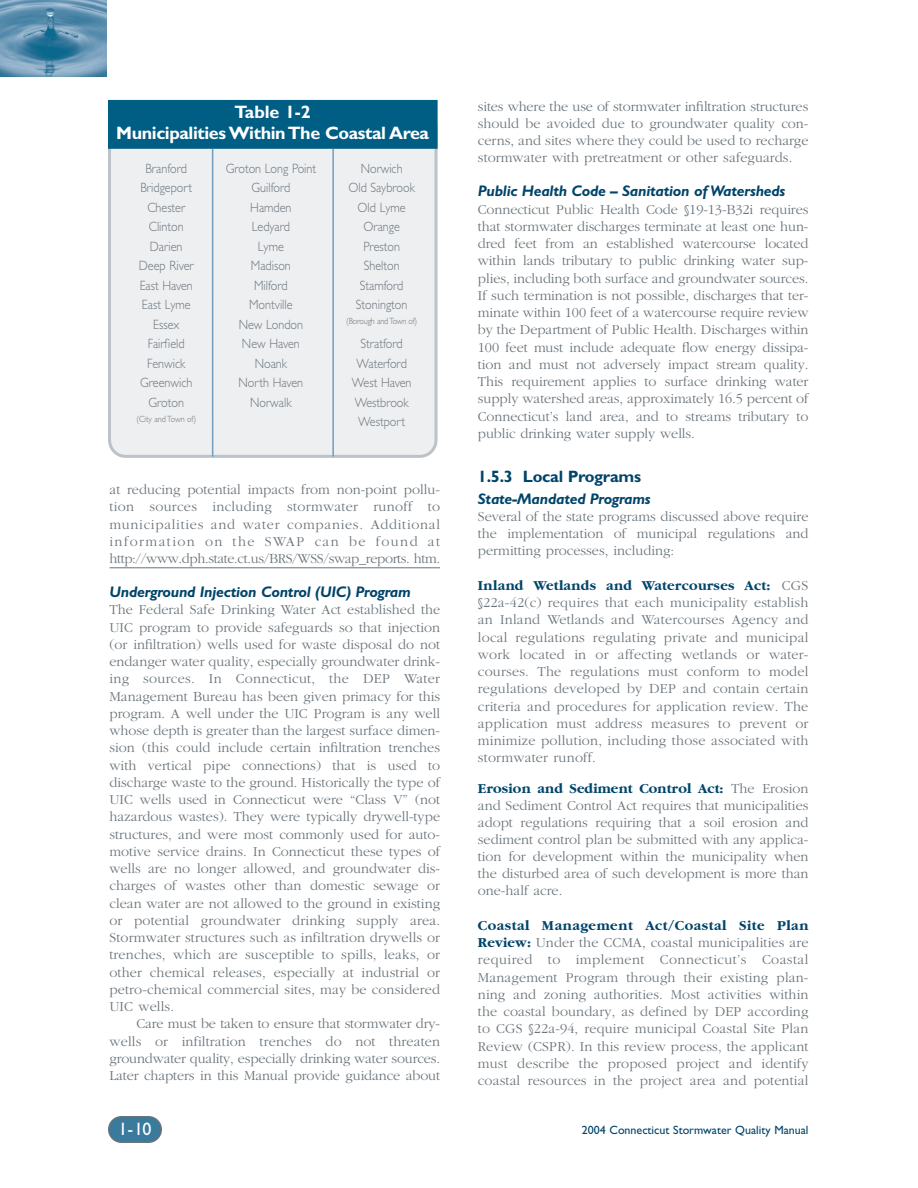
<style>
.page{position:relative;width:918px;height:1188px;background:#fff}
.page>*{position:absolute;margin:0;border:0;box-sizing:border-box;transform-origin:0 0}
.t1{font:700 18px/21.6px "Gill Sans";letter-spacing:-.02em;color:#fff;text-align:center}
.t2{font:18px "Gill Sans";color:#fff}
.t3{font:700 16.5px "Gill Sans";letter-spacing:-.015em;color:#00446a}
.t4{font:italic 700 15.3px "Gill Sans";letter-spacing:-.015em;color:#00446a}
.t5{font:300 14.25px/17.2px "Garamond";color:#6a747b;text-align:justify}
.t6{font:300 13.5px "Gill Sans";color:#6a747b;scale:.9 1}
.t7{font:12px "Gill Sans";color:#00446a}
.t8{font:300 9px "Gill Sans";letter-spacing:-.02em;color:#6a747b;scale:.9 1}
.t9{font:300 9px "Gill Sans";color:#6a747b;scale:.9 1}
.s1{font-weight:700;color:#00446a}
</style>
<div class="page">
<svg style="left:108px;top:1116px;width:54px;height:27px"></svg>
<hr style="left:110px;top:568px;width:330px;height:1px;background:#6a747b">
<img style="left:0;top:0;width:107px;height:76px">
<div style="left:108px;top:149px;width:330px;height:309px;background:#edeff1"></div>
<div style="left:109px;top:101px;width:328px;height:47px;background:#005d83"></div>
<div style="left:108px;top:100px;width:330px;height:49px;border:2px solid #005d83"></div>
<hr style="left:212px;top:149px;width:1px;height:308px;background:#729dba">
<hr style="left:332px;top:149px;width:2px;height:308px;background:#729dba">
<p class="t1" style="left:116px;top:103px;width:315px">Table 1-2<br>Municipalities Within The Coastal Area</p>
<p class="t6" style="left:146px;top:164px;width:48px">Branford</p>
<p class="t6" style="left:226px;top:164px;width:102px">Groton Long Point</p>
<p class="t6" style="left:361px;top:164px;width:48px">Norwich</p>
<p class="t6" style="left:140px;top:183px;width:59px">Bridgeport</p>
<p class="t6" style="left:251px;top:183px;width:45px">Guilford</p>
<p class="t6" style="left:348px;top:183px;width:75px">Old Saybrook</p>
<p class="t6" style="left:147px;top:203px;width:44px">Chester</p>
<p class="t6" style="left:250px;top:203px;width:47px">Hamden</p>
<p class="t6" style="left:358px;top:203px;width:55px">Old Lyme</p>
<p class="t6" style="left:149px;top:222px;width:40px">Clinton</p>
<p class="t6" style="left:252px;top:222px;width:44px">Ledyard</p>
<p class="t6" style="left:363px;top:222px;width:42px">Orange</p>
<p class="t6" style="left:150px;top:242px;width:38px">Darien</p>
<p class="t6" style="left:258px;top:242px;width:30px">Lyme</p>
<p class="t6" style="left:363px;top:242px;width:42px">Preston</p>
<p class="t6" style="left:139px;top:261px;width:62px">Deep River</p>
<p class="t6" style="left:251px;top:261px;width:46px">Madison</p>
<p class="t6" style="left:364px;top:261px;width:41px">Shelton</p>
<p class="t6" style="left:140px;top:281px;width:61px">East Haven</p>
<p class="t6" style="left:254px;top:281px;width:39px">Milford</p>
<p class="t6" style="left:360px;top:281px;width:50px">Stamford</p>
<p class="t6" style="left:142px;top:300px;width:56px">East Lyme</p>
<p class="t6" style="left:249px;top:300px;width:50px">Montville</p>
<p class="t6" style="left:356px;top:300px;width:59px">Stonington</p>
<p class="t6" style="left:153px;top:320px;width:31px">Essex</p>
<p class="t6" style="left:239px;top:320px;width:73px">New London</p>
<p class="t8" style="left:346px;top:318px;width:80px">(Borough and Town of)</p>
<p class="t6" style="left:148px;top:339px;width:43px">Fairfield</p>
<p class="t6" style="left:242px;top:339px;width:66px">New Haven</p>
<p class="t6" style="left:361px;top:339px;width:48px">Stratford</p>
<p class="t6" style="left:147px;top:359px;width:44px">Fenwick</p>
<p class="t6" style="left:255px;top:359px;width:37px">Noank</p>
<p class="t6" style="left:357px;top:359px;width:57px">Waterford</p>
<p class="t6" style="left:140px;top:378px;width:60px">Greenwich</p>
<p class="t6" style="left:239px;top:378px;width:73px">North Haven</p>
<p class="t6" style="left:352px;top:378px;width:68px">West Haven</p>
<p class="t6" style="left:149px;top:398px;width:41px">Groton</p>
<p class="t6" style="left:250px;top:398px;width:47px">Norwalk</p>
<p class="t6" style="left:355px;top:398px;width:62px">Westbrook</p>
<p class="t9" style="left:136px;top:416px;width:68px">(City and Town of)</p>
<p class="t6" style="left:358px;top:417px;width:54px">Westport</p>
<p class="t5" style="left:110px;top:482px;width:332px">at reducing potential impacts from non-point pollu&shy;tion sources including stormwater runoff to municipalities and water companies. Additional information on the SWAP can be found at http://www.dph.state.ct.us/BRS/WSS/swap_reports. htm.</p>
<p class="t4" style="left:110px;top:587px;width:303px">Underground Injection Control (UIC) Program</p>
<p class="t5" style="left:110px;top:602px;width:332px">The Federal Safe Drinking Water Act established the UIC program to provide safeguards so that injection (or infiltration) wells used for waste disposal do not endanger water quality, especially groundwater drink&shy;ing sources. In Connecticut, the DEP Water Management Bureau has been given primacy for this program. A well under the UIC Program is any well whose depth is greater than the largest surface dimen&shy;sion (this could include certain infiltration trenches with vertical pipe connections) that is used to discharge waste to the ground. Historically the type of UIC wells used in Connecticut were “Class V” (not hazardous wastes). They were typically drywell-type structures, and were most commonly used for auto&shy;motive service drains. In Connecticut these types of wells are no longer allowed, and groundwater dis&shy;charges of wastes other than domestic sewage or clean water are not allowed to the ground in existing or potential groundwater drinking supply area.<br>Stormwater structures such as infiltration drywells or trenches, which are susceptible to spills, leaks, or other chemical releases, especially at industrial or petro-chemical commercial sites, may be considered UIC wells.</p>
<p class="t5" style="left:110px;top:1016px;width:332px;text-indent:27px">Care must be taken to ensure that stormwater dry&shy;wells or infiltration trenches do not threaten groundwater quality, especially drinking water sources.<br>Later chapters in this Manual provide guidance about</p>
<p class="t5" style="left:478px;top:99px;width:332px">sites where the use of stormwater infiltration structures should be avoided due to groundwater quality con&shy;cerns, and sites where they could be used to recharge stormwater with pretreatment or other safeguards.</p>
<p class="t4" style="left:478px;top:186px;width:309px">Public Health Code – Sanitation of Watersheds</p>
<p class="t5" style="left:478px;top:202px;width:332px">Connecticut Public Health Code §19-13-B32i requires that stormwater discharges terminate at least one hun&shy;dred feet from an established watercourse located within lands tributary to public drinking water sup&shy;plies, including both surface and groundwater sources.<br>If such termination is not possible, discharges that ter&shy;minate within 100 feet of a watercourse require review by the Department of Public Health. Discharges within 100 feet must include adequate flow energy dissipa&shy;tion and must not adversely impact stream quality.<br>This requirement applies to surface drinking water supply watershed areas, approximately 16.5 percent of Connecticut’s land area, and to streams tributary to public drinking water supply wells.</p>
<p class="t3" style="left:478px;top:471px;width:165px">1.5.3 Local Programs</p>
<p class="t4" style="left:478px;top:493px;width:174px">State-Mandated Programs</p>
<p class="t5" style="left:478px;top:509px;width:332px">Several of the state programs discussed above require the implementation of municipal regulations and permitting processes, including:</p>
<p class="t5" style="left:478px;top:578px;width:332px"><span class="s1">Inland Wetlands and Watercourses Act:</span> CGS §22a-42(c) requires that each municipality establish an Inland Wetlands and Watercourses Agency and local regulations regulating private and municipal work located in or affecting wetlands or water&shy;courses. The regulations must conform to model regulations developed by DEP and contain certain criteria and procedures for application review. The application must address measures to prevent or minimize pollution, including those associated with stormwater runoff.</p>
<p class="t5" style="left:478px;top:781px;width:332px"><span class="s1">Erosion and Sediment Control Act:</span> The Erosion and Sediment Control Act requires that municipalities adopt regulations requiring that a soil erosion and sediment control plan be submitted with any applica&shy;tion for development within the municipality when the disturbed area of such development is more than one-half acre.</p>
<p class="t5" style="left:478px;top:918px;width:332px"><span class="s1">Coastal Management Act/Coastal Site Plan Review:</span> Under the CCMA, coastal municipalities are required to implement Connecticut’s Coastal Management Program through their existing plan&shy;ning and zoning authorities. Most activities within the coastal boundary, as defined by DEP according to CGS §22a-94, require municipal Coastal Site Plan Review (CSPR). In this review process, the applicant must describe the proposed project and identify coastal resources in the project area and potential</p>
<p class="t2" style="left:119px;top:1123px;width:34px">1-10</p>
<p class="t7" style="left:582px;top:1126px;width:228px">2004 Connecticut Stormwater Quality Manual</p>
</div>
